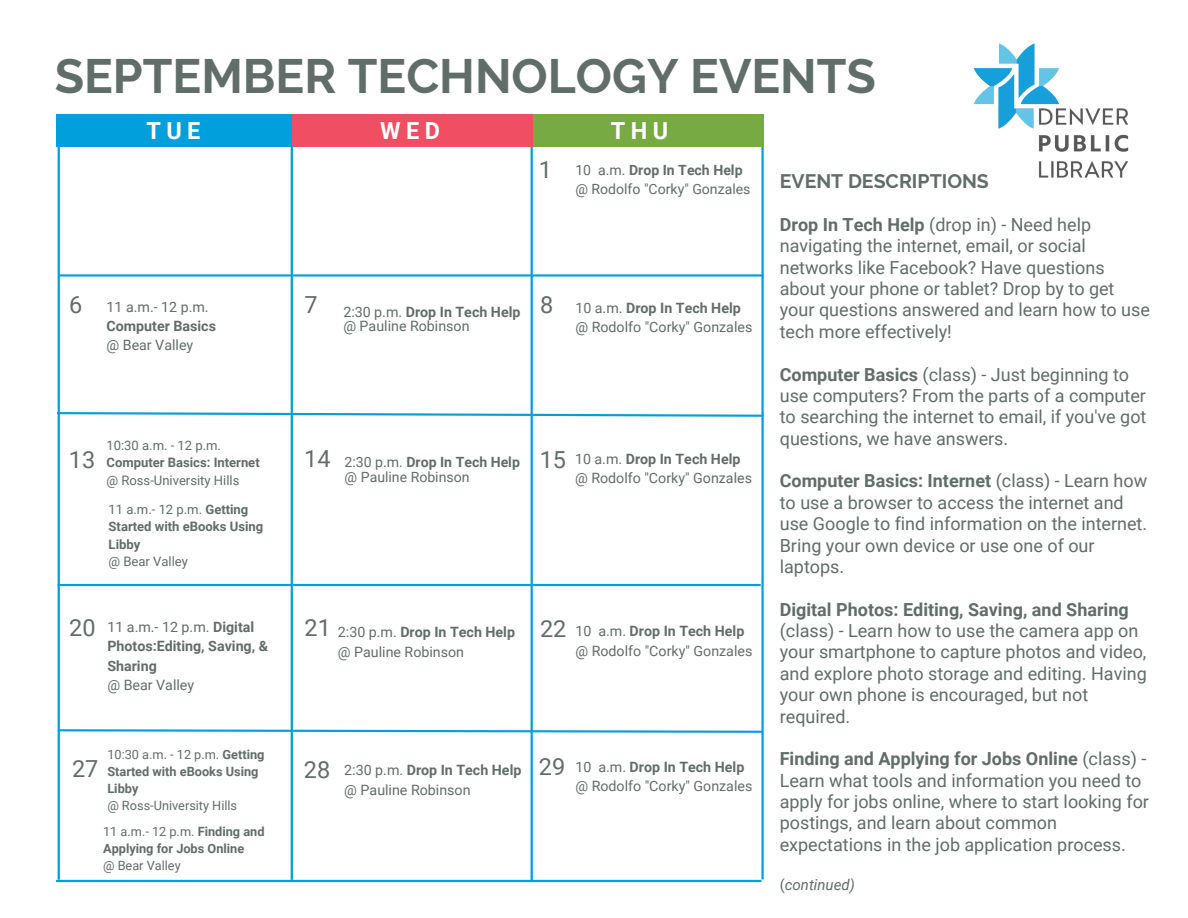
<style>
.page{position:relative;width:1188px;height:918px;background:#fff}
.page>*{position:absolute;margin:0;border:0;box-sizing:border-box;transform-origin:0 0}
.t1{font:700 48px "Raleway";color:#616d69}
.t2{font:23.55px "Roboto";color:#616d69}
.t3{font:700 23.55px "Roboto";letter-spacing:.235em;color:#fff}
.t4{font:700 19.5px "Raleway";color:#616d69}
.t5{font:18px/21.3px "Roboto";color:#616d69}
.t6{font:700 18px "Roboto";color:#616d69}
.t7{font:italic 15px "Roboto";color:#616d69}
.t8{font:14.25px/19px "Roboto";color:#616d69}
.t9{font:700 14.25px/19.2px "Roboto";color:#616d69}
.t10{font:14.1px/15px "Roboto";color:#616d69}
.t11{font:700 13.05px/17.4px "Roboto";color:#616d69}
.t12{font:13.05px "Roboto";color:#616d69}
.t13{font:700 12.75px/17px "Roboto";color:#616d69}
.t14{font:12.75px "Roboto";color:#616d69}
.s1{font-weight:700}
.s2{font-weight:400}
.s3{font-style:normal}
</style>
<div class="page">
<img style="left:973px;top:43px;width:156px;height:135px">
<hr style="left:531px;top:136px;width:2px;height:744px;background:#019fdc">
<div style="left:292px;top:114px;width:241px;height:33px;background:#f04e63"></div>
<hr style="left:761px;top:129px;width:3px;height:750px;background:#019fdc">
<div style="left:533px;top:114px;width:230px;height:33px;background:#77aa42"></div>
<hr style="left:58px;top:130px;width:2px;height:750px;background:#019fdc">
<div style="left:56px;top:114px;width:235px;height:33px;background:#019fdc"></div>
<hr style="left:58px;top:274px;width:705px;height:3px;background:#019fdc">
<svg style="left:57px;top:411px;width:707px;height:7px"></svg>
<hr style="left:58px;top:584px;width:703px;height:2px;background:#019fdc">
<svg style="left:57px;top:728px;width:707px;height:6px"></svg>
<hr style="left:291px;top:145px;width:2px;height:735px;background:#019fdc">
<hr style="left:56px;top:880px;width:705px;height:2px;background:#019fdc">
<h1 class="t1" style="left:55px;top:48px;width:823px">SEPTEMBER TECHNOLOGY EVENTS</h1>
<h2 class="t3" style="left:146px;top:117px;width:56px">TUE</h2>
<h2 class="t3" style="left:380px;top:117px;width:61px">WED</h2>
<h2 class="t3" style="left:611px;top:117px;width:59px">THU</h2>
<h2 class="t2" style="left:539px;top:157px;width:15px">1</h2>
<p class="t10" style="left:575px;top:160px;width:177px;line-height:19.6px">10 a.m. <span class="s1">Drop In Tech Help </span>@ Rodolfo "Corky" Gonzales</p>
<h2 class="t2" style="left:69px;top:291px;width:15px">6</h2>
<p class="t8" style="left:107px;top:297px;width:104px">11 a.m.- 12 p.m.</p>
<p class="t9" style="left:107px;top:316px;width:111px">Computer Basics</p>
<p class="t8" style="left:107px;top:335px;width:88px">@ Bear Valley</p>
<h2 class="t2" style="left:305px;top:291px;width:15px">7</h2>
<p class="t8" style="left:343px;top:304px;width:179px;line-height:14.7px">2:30 p.m. <span class="s1">Drop In Tech Help </span>@ Pauline Robinson</p>
<h2 class="t2" style="left:540px;top:291px;width:15px">8</h2>
<p class="t8" style="left:575px;top:299px;width:178px">10 a.m. <span class="s1">Drop In Tech Help </span>@ Rodolfo "Corky" Gonzales</p>
<h2 class="t2" style="left:69px;top:447px;width:28px">13</h2>
<p class="t12" style="left:107px;top:438px;width:116px">10:30 a.m. - 12 p.m.</p>
<p class="t11" style="left:107px;top:454px;width:155px">Computer Basics: Internet</p>
<p class="t12" style="left:107px;top:473px;width:134px">@ Ross-University Hills</p>
<p class="t11" style="left:109px;top:501px;width:156px"><span class="s2">11 a.m.- 12 p.m.</span> Getting<br>Started with eBooks Using<br>Libby</p>
<p class="t12" style="left:109px;top:554px;width:81px">@ Bear Valley</p>
<h2 class="t2" style="left:69px;top:614px;width:28px">20</h2>
<p class="t9" style="left:107px;top:618px;width:162px"><span class="s2">11 a.m.- 12 p.m.</span> Digital<br>Photos:Editing, Saving, &amp;<br>Sharing</p>
<p class="t8" style="left:107px;top:675px;width:88px">@ Bear Valley</p>
<h2 class="t2" style="left:304px;top:445px;width:28px">14</h2>
<p class="t10" style="left:345px;top:455px;width:177px">2:30 p.m. <span class="s1">Drop In Tech Help </span>@ Pauline Robinson</p>
<h2 class="t2" style="left:540px;top:447px;width:28px">15</h2>
<p class="t8" style="left:575px;top:450px;width:178px">10 a.m. <span class="s1">Drop In Tech Help </span>@ Rodolfo "Corky" Gonzales</p>
<h2 class="t2" style="left:305px;top:614px;width:28px">21</h2>
<p class="t8" style="left:338px;top:623px;width:179px">2:30 p.m. <span class="s1">Drop In Tech Help </span>@ Pauline Robinson</p>
<h2 class="t2" style="left:540px;top:615px;width:28px">22</h2>
<p class="t8" style="left:575px;top:622px;width:178px">10 a.m. <span class="s1">Drop In Tech Help </span>@ Rodolfo "Corky" Gonzales</p>
<p class="t13" style="left:107px;top:746px;width:159px"><span class="s2">10:30 a.m. - 12 p.m.</span> Getting<br>Started with eBooks Using<br>Libby</p>
<p class="t14" style="left:107px;top:798px;width:131px">@ Ross-University Hills</p>
<h2 class="t2" style="left:72px;top:755px;width:28px">27</h2>
<h2 class="t2" style="left:304px;top:756px;width:28px">28</h2>
<p class="t13" style="left:103px;top:823px;width:163px"><span class="s2">11 a.m.- 12 p.m.</span> Finding and<br>Applying for Jobs Online</p>
<p class="t14" style="left:103px;top:858px;width:79px">@ Bear Valley</p>
<p class="t8" style="left:344px;top:761px;width:179px">2:30 p.m. <span class="s1">Drop In Tech Help </span>@ Pauline Robinson</p>
<h2 class="t2" style="left:539px;top:753px;width:28px">29</h2>
<p class="t8" style="left:575px;top:758px;width:178px">10 a.m. <span class="s1">Drop In Tech Help </span>@ Rodolfo "Corky" Gonzales</p>
<p class="t4" style="left:780px;top:170px;width:211px">EVENT DESCRIPTIONS</p>
<p class="t5" style="left:780px;top:214px;width:372px"><span class="s1">Drop In Tech Help</span> (drop in) - Need help navigating the internet, email, or social networks like Facebook? Have questions about your phone or tablet? Drop by to get your questions answered and learn how to use tech more effectively!</p>
<p class="t5" style="left:780px;top:364px;width:368px"><span class="s1">Computer Basics</span> (class) - Just beginning to use computers? From the parts of a computer to searching the internet to email, if you've got questions, we have answers.</p>
<p class="t5" style="left:780px;top:471px;width:369px"><span class="s1">Computer Basics: Internet</span> (class) - Learn how to use a browser to access the internet and use Google to find information on the internet.<br>Bring your own device or use one of our laptops.</p>
<p class="t6" style="left:780px;top:599px;width:350px">Digital Photos: Editing, Saving, and Sharing</p>
<p class="t5" style="left:780px;top:620px;width:369px">(class) - Learn how to use the camera app on your smartphone to capture photos and video, and explore photo storage and editing. Having your own phone is encouraged, but not required.</p>
<p class="t5" style="left:780px;top:749px;width:371px"><span class="s1">Finding and Applying for Jobs Online</span> (class) - Learn what tools and information you need to apply for jobs online, where to start looking for postings, and learn about common expectations in the job application process.</p>
<p class="t7" style="left:780px;top:876px;width:77px"><span class="s3">(</span>continued)</p>
</div>
